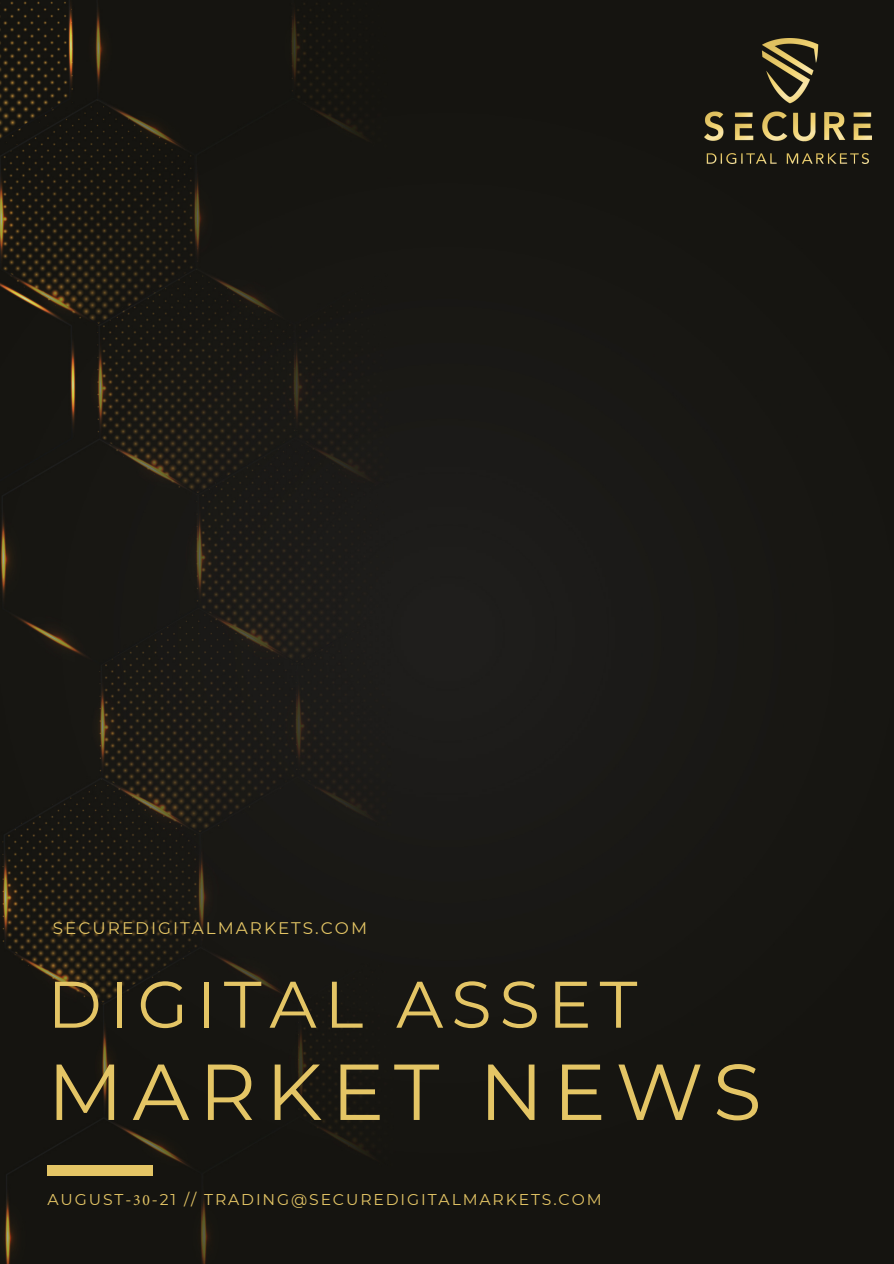
<style>
.page{position:relative;width:894px;height:1264px;background:#fff}
.page>*{position:absolute;margin:0;border:0;box-sizing:border-box;transform-origin:0 0}
.t1{font:79.2px "Montserrat";letter-spacing:.12em;color:#e4c565}
.t2{font:65.7px "Montserrat";letter-spacing:.12em;color:#e4c565}
.t3{font:16.8px "Montserrat";letter-spacing:.12em;color:#e4c565}
.t4{font:15.6px "Montserrat";letter-spacing:.12em;color:#e4c565}
.s1{font-family:"Minion Pro"}
</style>
<div class="page">
<div style="left:0;top:0;width:893px;height:1263px;background:#171612"></div>
<div style="left:47px;top:1165px;width:106px;height:10px;background:#e4c565"></div>
<img style="left:704px;top:38px;width:167px;height:125px">
<p class="t3" style="left:53px;top:917px;width:315px">SECUREDIGITALMARKETS.COM</p>
<p class="t2" style="left:47px;top:964px;width:591px">DIGITAL ASSET</p>
<p class="t1" style="left:47px;top:1043px;width:715px">MARKET NEWS</p>
<p class="t4" style="left:47px;top:1189px;width:555px">AUGUST-<span class="s1">30</span>-21 // TRADING@SECUREDIGITALMARKETS.COM</p>
</div>
